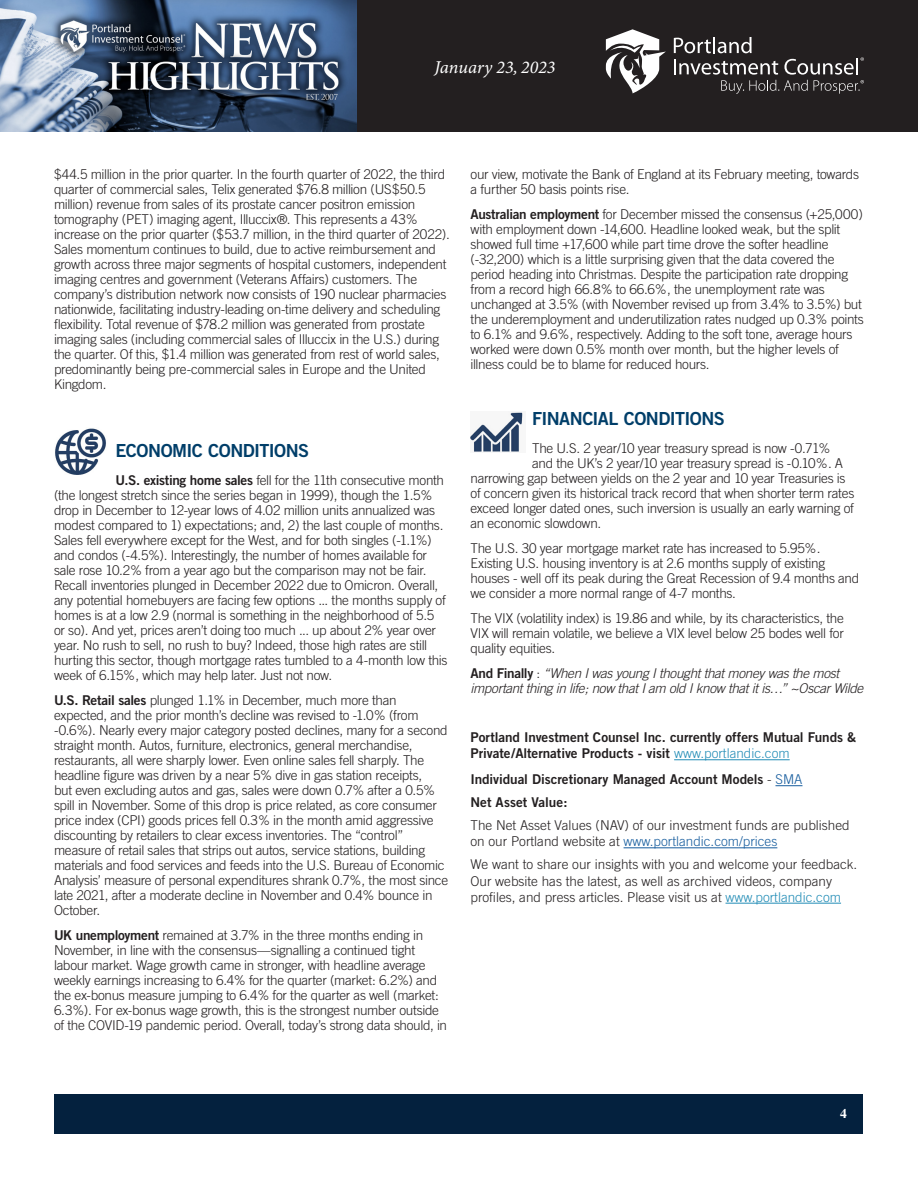
<style>
.page{position:relative;width:918px;height:1188px;background:#fff}
.page>*{position:absolute;margin:0;border:0;box-sizing:border-box;transform-origin:0 0}
.Article_-_Body{font:18px "Trade Gothic Bold Two";letter-spacing:-.03em;color:#003e69}
.t1{font:italic 18px "Minion Variable Concept";color:#fff}
.Article_-_Body-2{font:300 13.5px/15px "Trade Gothic";letter-spacing:-.02em;color:#231f20}
.Article_-_Body-3{font:300 13.5px/16.2px "Trade Gothic";color:#231f20}
.Article_-_Body-4{font:13.5px/16.2px "Trade Gothic Bold Two";letter-spacing:-.005em;color:#231f20}
.Article_-_Body-5{font:italic 300 13.5px/15px "Trade Gothic";letter-spacing:-.025em;color:#231f20}
.t2{font:700 13.5px "Times";color:#fff}
.s1{font-family:"Trade Gothic Bold Two";font-weight:400}
.s2{font-family:"Trade Gothic Bold Two";font-weight:400;font-style:normal}
.s3{font-style:normal}
.s4{font-family:"Trade Gothic";font-weight:300;color:#218cb6}
.s5{font-family:"Trade Gothic";font-weight:300}
.s6{font-family:"Trade Gothic";font-weight:300;color:#175d9e}
.s7{color:#175d9e}
.s8{color:#218cb6}
</style>
<div class="page">
<div style="left:356px;top:0;width:562px;height:132px;background:#231f20"></div>
<img style="left:0;top:0;width:356px;height:132px">
<svg style="left:674px;top:37px;width:190px;height:57px"></svg>
<svg style="left:606px;top:29px;width:60px;height:64px"></svg>
<div style="left:55px;top:1094px;width:808px;height:39px;background:#04213e"></div>
<img style="left:55px;top:428px;width:51px;height:47px">
<hr style="left:674px;top:759px;width:116px;height:1px;background:#218cb6">
<svg style="left:775px;top:785px;width:27px;height:1px"></svg>
<hr style="left:624px;top:847px;width:153px;height:1px;background:#175d9e">
<hr style="left:726px;top:903px;width:115px;height:1px;background:#218cb6">
<img style="left:471px;top:412px;width:52px;height:40px">
<h1 class="t1" style="left:434px;top:55px;width:123px">January 23, 2023</h1>
<p class="Article_-_Body-2" style="left:54px;top:167px;width:398px">$44.5 million in the prior quarter. In the fourth quarter of 2022, the third quarter of commercial sales, Telix generated $76.8 million (US$50.5 million) revenue from sales of its prostate cancer positron emission tomography (PET) imaging agent, Illuccix®. This represents a 43% increase on the prior quarter ($53.7 million, in the third quarter of 2022).<br>Sales momentum continues to build, due to active reimbursement and growth across three major segments of hospital customers, independent imaging centres and government (Veterans Affairs) customers. The company’s distribution network now consists of 190 nuclear pharmacies nationwide, facilitating industry-leading on-time delivery and scheduling flexibility. Total revenue of $78.2 million was generated from prostate imaging sales (including commercial sales of Illuccix in the U.S.) during the quarter. Of this, $1.4 million was generated from rest of world sales, predominantly being pre-commercial sales in Europe and the United Kingdom.</p>
<p class="Article_-_Body" style="left:115px;top:439px;width:195px">ECONOMIC CONDITIONS</p>
<p class="Article_-_Body-2" style="left:54px;top:473px;width:395px;text-indent:62px"><span class="s1">U.S. existing home sales</span> fell for the 11th consecutive month (the longest stretch since the series began in 1999), though the 1.5% drop in December to 12-year lows of 4.02 million units annualized was modest compared to 1) expectations; and, 2) the last couple of months.<br>Sales fell everywhere except for the West, and for both singles (-1.1%) and condos (-4.5%). Interestingly, the number of homes available for sale rose 10.2% from a year ago but the comparison may not be fair.<br>Recall inventories plunged in December 2022 due to Omicron. Overall, any potential homebuyers are facing few options ... the months supply of homes is at a low 2.9 (normal is something in the neighborhood of 5.5 or so). And yet, prices aren’t doing too much ... up about 2% year over year. No rush to sell, no rush to buy? Indeed, those high rates are still hurting this sector, though mortgage rates tumbled to a 4-month low this week of 6.15%, which may help later. Just not now.</p>
<p class="Article_-_Body-2" style="left:54px;top:692px;width:396px"><span class="s1">U.S. Retail sales</span> plunged 1.1% in December, much more than expected, and the prior month’s decline was revised to -1.0% (from -0.6%). Nearly every major category posted declines, many for a second straight month. Autos, furniture, electronics, general merchandise, restaurants, all were sharply lower. Even online sales fell sharply. The headline figure was driven by a near 5% dive in gas station receipts,<br>but even excluding autos and gas, sales were down 0.7% after a 0.5% spill in November. Some of this drop is price related, as core consumer price index (CPI) goods prices fell 0.3% in the month amid aggressive discounting by retailers to clear excess inventories. The “control” measure of retail sales that strips out autos, service stations, building materials and food services and feeds into the U.S. Bureau of Economic Analysis’ measure of personal expenditures shrank 0.7%, the most since late 2021, after a moderate decline in November and 0.4% bounce in October.</p>
<p class="Article_-_Body-2" style="left:54px;top:927px;width:395px"><span class="s1">UK unemployment</span> remained at 3.7% in the three months ending in November, in line with the consensus—signalling a continued tight labour market. Wage growth came in stronger, with headline average weekly earnings increasing to 6.4% for the quarter (market: 6.2%) and the ex-bonus measure jumping to 6.4% for the quarter as well (market:<br>6.3%). For ex-bonus wage growth, this is the strongest number outside of the COVID-19 pandemic period. Overall, today’s strong data should, in</p>
<p class="Article_-_Body-2" style="left:471px;top:167px;width:390px">our view, motivate the Bank of England at its February meeting, towards a further 50 basis points rise.</p>
<p class="Article_-_Body-2" style="left:471px;top:206px;width:395px"><span class="s1">Australian employment</span> for December missed the consensus (+25,000) with employment down -14,600. Headline looked weak, but the split showed full time +17,600 while part time drove the softer headline (-32,200) which is a little surprising given that the data covered the period heading into Christmas. Despite the participation rate dropping from a record high 66.8% to 66.6%, the unemployment rate was unchanged at 3.5% (with November revised up from 3.4% to 3.5%) but the underemployment and underutilization rates nudged up 0.3% points to 6.1% and 9.6%, respectively. Adding to the soft tone, average hours worked were down 0.5% month over month, but the higher levels of illness could be to blame for reduced hours.</p>
<p class="Article_-_Body" style="left:532px;top:407px;width:194px">FINANCIAL CONDITIONS</p>
<p class="Article_-_Body-2" style="left:532px;top:441px;width:300px">The U.S. 2 year/10 year treasury spread is now -0.71%</p>
<p class="Article_-_Body-2" style="left:532px;top:456px;width:313px">and the UK’s 2 year/10 year treasury spread is -0.10%. A</p>
<p class="Article_-_Body-2" style="left:471px;top:471px;width:377px">narrowing gap between yields on the 2 year and 10 year Treasuries is</p>
<p class="Article_-_Body-2" style="left:471px;top:486px;width:385px">of concern given its historical track record that when shorter term rates</p>
<p class="Article_-_Body-2" style="left:471px;top:501px;width:385px">exceed longer dated ones, such inversion is usually an early warning of</p>
<p class="Article_-_Body-2" style="left:471px;top:516px;width:132px">an economic slowdown.</p>
<p class="Article_-_Body-2" style="left:471px;top:541px;width:390px">The U.S. 30 year mortgage market rate has increased to 5.95%.<br>Existing U.S. housing inventory is at 2.6 months supply of existing houses - well off its peak during the Great Recession of 9.4 months and we consider a more normal range of 4-7 months.</p>
<p class="Article_-_Body-2" style="left:471px;top:610px;width:375px;text-align:justify">The VIX (volatility index) is 19.86 and while, by its characteristics, the VIX will remain volatile, we believe a VIX level below 25 bodes well for quality equities.</p>
<p class="Article_-_Body-5" style="left:471px;top:665px;width:394px"><span class="s2">And Finally</span> <span class="s3">:</span> “When I was young I thought that money was the most important thing in life; now that I am old I know that it is…” ~Oscar Wilde</p>
<p class="Article_-_Body-4" style="left:471px;top:729px;width:387px">Portland Investment Counsel Inc. currently offers Mutual Funds &amp;<br>Private/Alternative Products - visit <span class="s4">www.portlandic.com</span></p>
<p class="Article_-_Body-4" style="left:471px;top:771px;width:333px">Individual Discretionary Managed Account Models <span class="s5">-</span> <span class="s6">SMA</span></p>
<p class="Article_-_Body-4" style="left:471px;top:794px;width:99px">Net Asset Value:</p>
<p class="Article_-_Body-3" style="left:471px;top:817px;width:381px">The Net Asset Values (NAV) of our investment funds are published on our Portland website at <span class="s7">www.portlandic.com/prices</span></p>
<p class="Article_-_Body-3" style="left:471px;top:856px;width:388px">We want to share our insights with you and welcome your feedback.<br>Our website has the latest, as well as archived videos, company profiles, and press articles. Please visit us at <span class="s8">www.portlandic.com</span></p>
<p class="t2" style="left:840px;top:1100px;width:8px">4</p>
</div>
